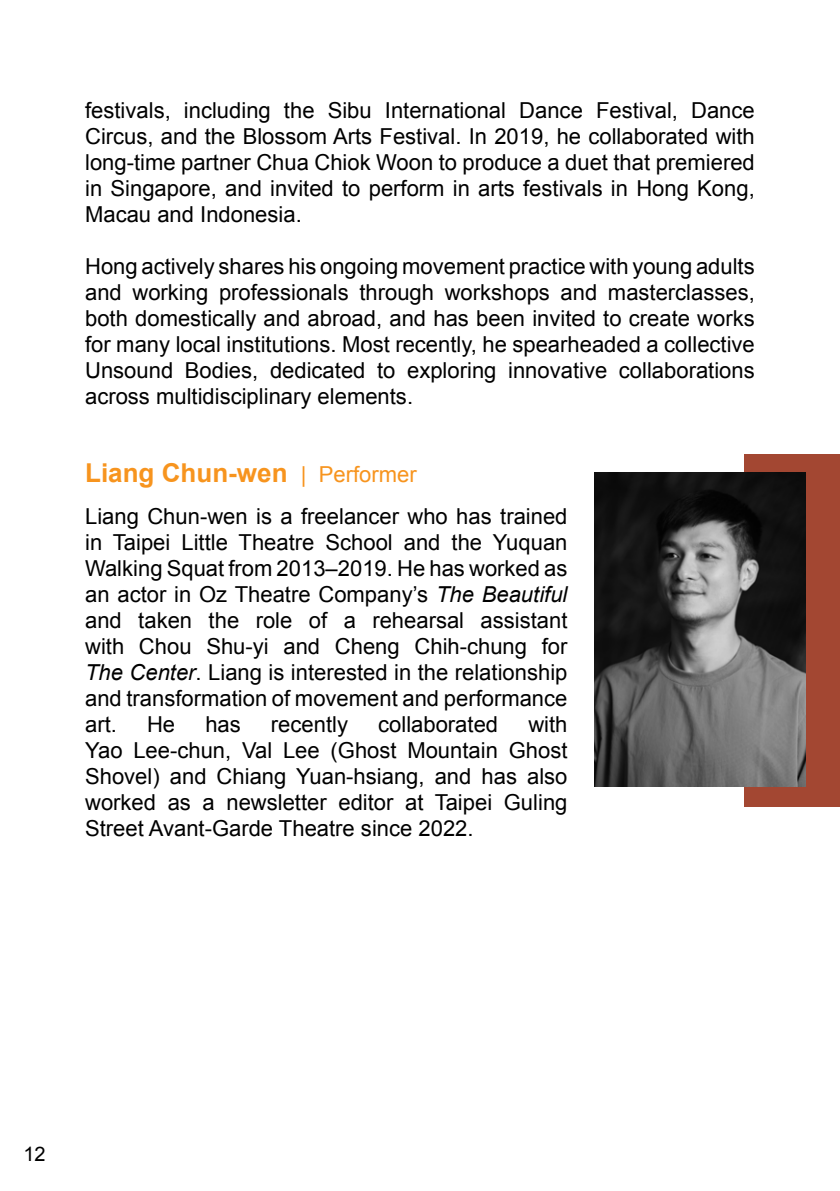
<style>
.page{position:relative;width:840px;height:1191px;background:#fff}
.page>*{position:absolute;margin:0;border:0;box-sizing:border-box;transform-origin:0 0}
.t1{font:700 26px "Arial";color:#f7941e}
.t2{font:22px/26px "Arial";color:#000;text-align:justify}
.t3{font:20px "Arial";color:#000}
.s1{font-weight:400;font-size:22px}
.s2{font-style:italic}
</style>
<div class="page">
<div style="left:743px;top:454px;width:96px;height:352px;background:#a34732"></div>
<img style="left:594px;top:472px;width:210px;height:314px">
<p class="t2" style="left:85px;top:98px;width:670px">festivals, including the Sibu International Dance Festival, Dance Circus, and the Blossom Arts Festival. In 2019, he collaborated with long-time partner Chua Chiok Woon to produce a duet that premiered in Singapore, and invited to perform in arts festivals in Hong Kong, Macau and Indonesia.</p>
<p class="t2" style="left:85px;top:254px;width:670px">Hong actively shares his ongoing movement practice with young adults and working professionals through workshops and masterclasses, both domestically and abroad, and has been invited to create works for many local institutions. Most recently, he spearheaded a collective Unsound Bodies, dedicated to exploring innovative collaborations across multidisciplinary elements.</p>
<p class="t1" style="left:85px;top:456px;width:333px">Liang Chun-wen <span class="s1">| Performer</span></p>
<p class="t2" style="left:85px;top:504px;width:483px">Liang Chun-wen is a freelancer who has trained in Taipei Little Theatre School and the Yuquan Walking Squat from 2013–2019. He has worked as an actor in Oz Theatre Company’s <span class="s2">The Beautiful </span>and taken the role of a rehearsal assistant with Chou Shu-yi and Cheng Chih-chung for <span class="s2">The Center</span>. Liang is interested in the relationship and transformation of movement and performance art.</p>
<p class="t2" style="left:85px;top:712px;width:483px;text-indent:443px">with Yao Lee-chun, Val Lee (Ghost Mountain Ghost Shovel) and Chiang Yuan-hsiang, and has also worked as a newsletter editor at Taipei Guling Street Avant-Garde Theatre since 2022.</p>
<p class="t2" style="left:147px;top:712px;width:30px">He</p>
<p class="t2" style="left:205px;top:712px;width:37px">has</p>
<p class="t2" style="left:271px;top:712px;width:79px">recently</p>
<p class="t2" style="left:378px;top:712px;width:121px">collaborated</p>
<p class="t3" style="left:23px;top:1141px;width:24px">12</p>
</div>
